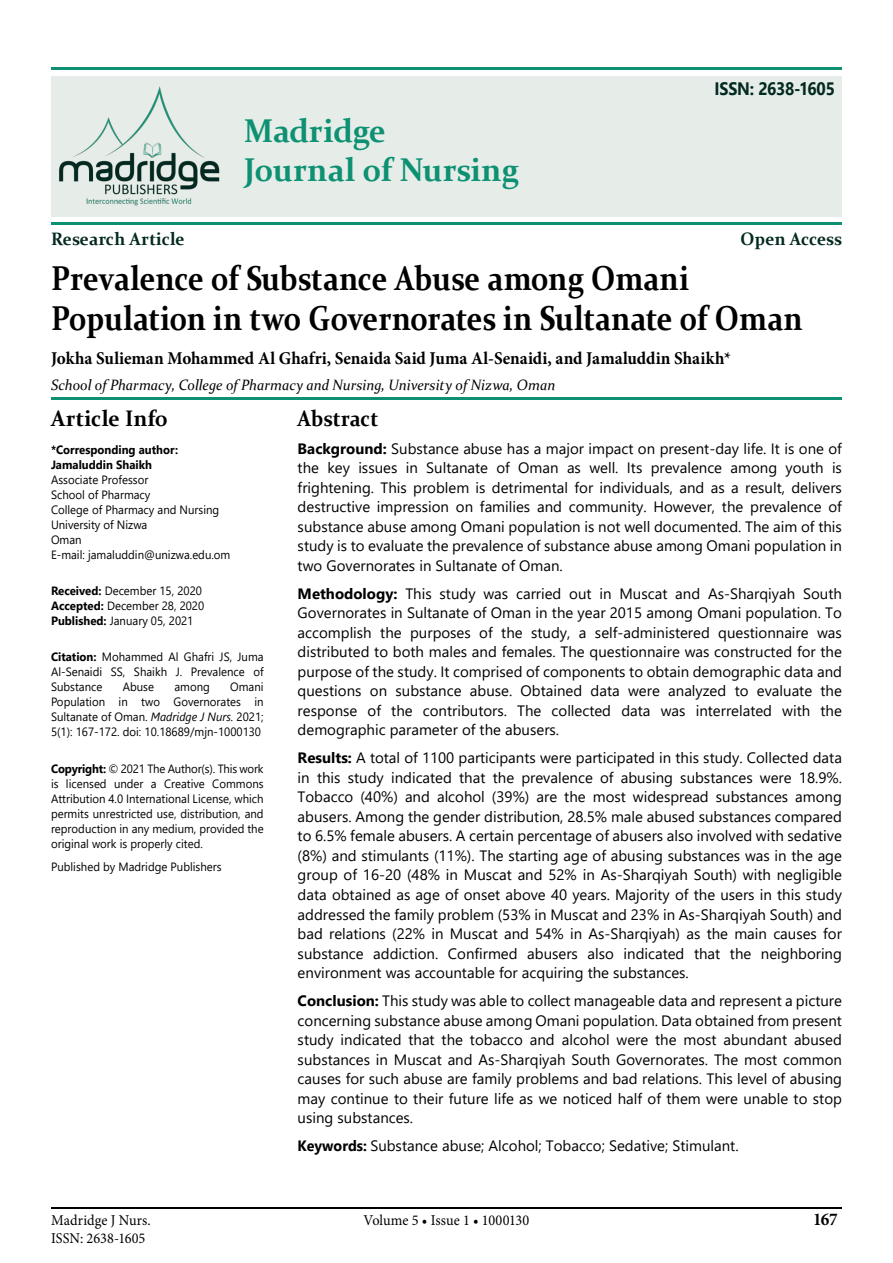
<style>
.page{position:relative;width:893px;height:1263px;background:#fff}
.page>*{position:absolute;margin:0;border:0;box-sizing:border-box;transform-origin:0 0}
.t1{font:700 34.5px/40.5px "Constantia";letter-spacing:-.005em;color:#000;scale:.86 1}
.t2{font:700 33px/39px "Constantia";color:#0e9172;scale:.95 1}
.t3{font:700 22.5px "Constantia";letter-spacing:.005em;color:#000;scale:.95 1}
.t4{font:700 22.5px "Constantia";letter-spacing:.005em;color:#000;scale:.9 1}
.t5{font:700 18px "Minion Pro";letter-spacing:-.005em;color:#000;scale:.95 1}
.t6{font:700 18px "Constantia";color:#032920;scale:.95 1}
.t7{font:700 18px "Segoe UI";letter-spacing:-.015em;color:#032920;scale:.9 1}
.t8{font:15px/19.5px "Segoe UI";color:#000;text-align:justify}
.t9{font:italic 15px "Constantia";color:#000;scale:.95 1}
.t10{font:15px/18px "Minion Pro";color:#000;scale:.95 1}
.t11{font:12px/15px "Segoe UI";color:#000;text-align:justify;scale:.95 1}
.t12{font:700 12px/15px "Segoe UI";color:#000;scale:.95 1}
.s1{font-weight:700}
.s2{font-style:italic}
</style>
<div class="page">
<hr style="left:51px;top:1208px;width:791px;height:1px;background:#000">
<div style="left:51px;top:76px;width:791px;height:140px;background:#e6ede9"></div>
<hr style="left:51px;top:223px;width:791px;height:2px;background:#0e9172">
<hr style="left:51px;top:68px;width:791px;height:2px;background:#0e9172">
<img style="left:59px;top:86px;width:161px;height:120px">
<hr style="left:51px;top:397px;width:791px;height:2px;background:#0e9172">
<h2 class="t2" style="left:244px;top:109px;width:291px">Madridge<br>Journal of Nursing</h2>
<p class="t7" style="left:714px;top:71px;width:136px">ISSN: 2638-1605</p>
<p class="t6" style="left:51px;top:226px;width:142px">Research Article</p>
<p class="t6" style="left:741px;top:226px;width:108px">Open Access</p>
<h1 class="t1" style="left:51px;top:256px;width:875px">Prevalence of Substance Abuse among Omani<br>Population in two Governorates in Sultanate of Oman</h1>
<p class="t5" style="left:51px;top:346px;width:717px">Jokha Sulieman Mohammed Al Ghafri, Senaida Said Juma Al-Senaidi, and Jamaluddin Shaikh*</p>
<p class="t9" style="left:51px;top:374px;width:532px">School of Pharmacy, College of Pharmacy and Nursing, University of Nizwa, Oman</p>
<h3 class="t3" style="left:51px;top:403px;width:125px">Article Info</h3>
<p class="t12" style="left:51px;top:441px;width:135px">*Corresponding author:<br>Jamaluddin Shaikh</p>
<p class="t11" style="left:51px;top:471px;width:190px;text-align:left">Associate Professor<br>School of Pharmacy<br>College of Pharmacy and Nursing<br>University of Nizwa<br>Oman<br>E-mail: jamaluddin@unizwa.edu.om</p>
<p class="t11" style="left:51px;top:582px;width:163px;text-align:left"><span class="s1">Received:</span> December 15, 2020<br><span class="s1">Accepted:</span> December 28, 2020<br><span class="s1">Published:</span> January 05, 2021</p>
<p class="t11" style="left:51px;top:648px;width:225px"><span class="s1">Citation:</span> Mohammed Al Ghafri JS, Juma Al-Senaidi SS, Shaikh J. Prevalence of Substance</p>
<h3 class="t4" style="left:298px;top:403px;width:91px">Abstract</h3>
<p class="t8" style="left:298px;top:437px;width:546px"><span class="s1">Background:</span> Substance abuse has a major impact on present-day life. It is one of the key issues in Sultanate of Oman as well. Its prevalence among youth is frightening. This problem is detrimental for individuals, and as a result, delivers destructive impression on families and community. However, the prevalence of substance abuse among Omani population is not well documented. The aim of this study is to evaluate the prevalence of substance abuse among Omani population in two Governorates in Sultanate of Oman.</p>
<p class="t8" style="left:298px;top:582px;width:546px"><span class="s1">Methodology:</span> This study was carried out in Muscat and As-Sharqiyah South Governorates in Sultanate of Oman in the year 2015 among Omani population. To accomplish the purposes of the study, a self-administered questionnaire was distributed to both males and females. The questionnaire was constructed for the purpose of the study. It comprised of components to obtain demographic data and questions on substance abuse. Obtained data were analyzed to evaluate the response of the contributors. The collected data was interrelated with the demographic parameter of the abusers.</p>
<p class="t8" style="left:298px;top:747px;width:546px"><span class="s1">Results:</span> A total of 1100 participants were participated in this study. Collected data in this study indicated that the prevalence of abusing substances were 18.9%.<br>Tobacco (40%) and alcohol (39%) are the most widespread substances among abusers. Among the gender distribution, 28.5% male abused substances compared to 6.5% female abusers. A certain percentage of abusers also involved with sedative (8%) and stimulants (11%). The starting age of abusing substances was in the age group of 16-20 (48% in Muscat and 52% in As-Sharqiyah South) with negligible data obtained as age of onset above 40 years. Majority of the users in this study addressed the family problem (53% in Muscat and 23% in As-Sharqiyah South) and bad relations (22% in Muscat and 54% in As-Sharqiyah) as the main causes for substance addiction. Confirmed abusers also indicated that the neighboring environment was accountable for acquiring the substances.</p>
<p class="t8" style="left:298px;top:989px;width:546px"><span class="s1">Conclusion:</span> This study was able to collect manageable data and represent a picture concerning substance abuse among Omani population. Data obtained from present study indicated that the tobacco and alcohol were the most abundant abused substances in Muscat and As-Sharqiyah South Governorates. The most common causes for such abuse are family problems and bad relations. This level of abusing may continue to their future life as we noticed half of them were unable to stop using substances.</p>
<p class="t8" style="left:298px;top:1134px;width:442px"><span class="s1">Keywords:</span> Substance abuse; Alcohol; Tobacco; Sedative; Stimulant.</p>
<p class="t11" style="left:123px;top:678px;width:34px">Abuse</p>
<p class="t11" style="left:174px;top:678px;width:39px">among</p>
<p class="t11" style="left:51px;top:678px;width:225px;text-indent:179px">Omani Population in two Governorates in Sultanate of Oman. <span class="s2">Madridge J Nurs.</span> 2021; 5(1): 167-172. doi: 10.18689/mjn-1000130</p>
<p class="t11" style="left:51px;top:760px;width:225px"><span class="s1">Copyright:</span> © 2021 The Author(s). This work is licensed under a Creative Commons Attribution 4.0 International License, which permits unrestricted use, distribution, and reproduction in any medium, provided the original work is properly cited.</p>
<p class="t11" style="left:51px;top:858px;width:181px">Published by Madridge Publishers</p>
<p class="t10" style="left:51px;top:1212px;width:107px">Madridge J Nurs.<br>ISSN: 2638-1605</p>
<p class="t10" style="left:364px;top:1212px;width:176px">Volume 5 • Issue 1 • 1000130</p>
<p class="t5" style="left:813px;top:1206px;width:27px">167</p>
</div>
